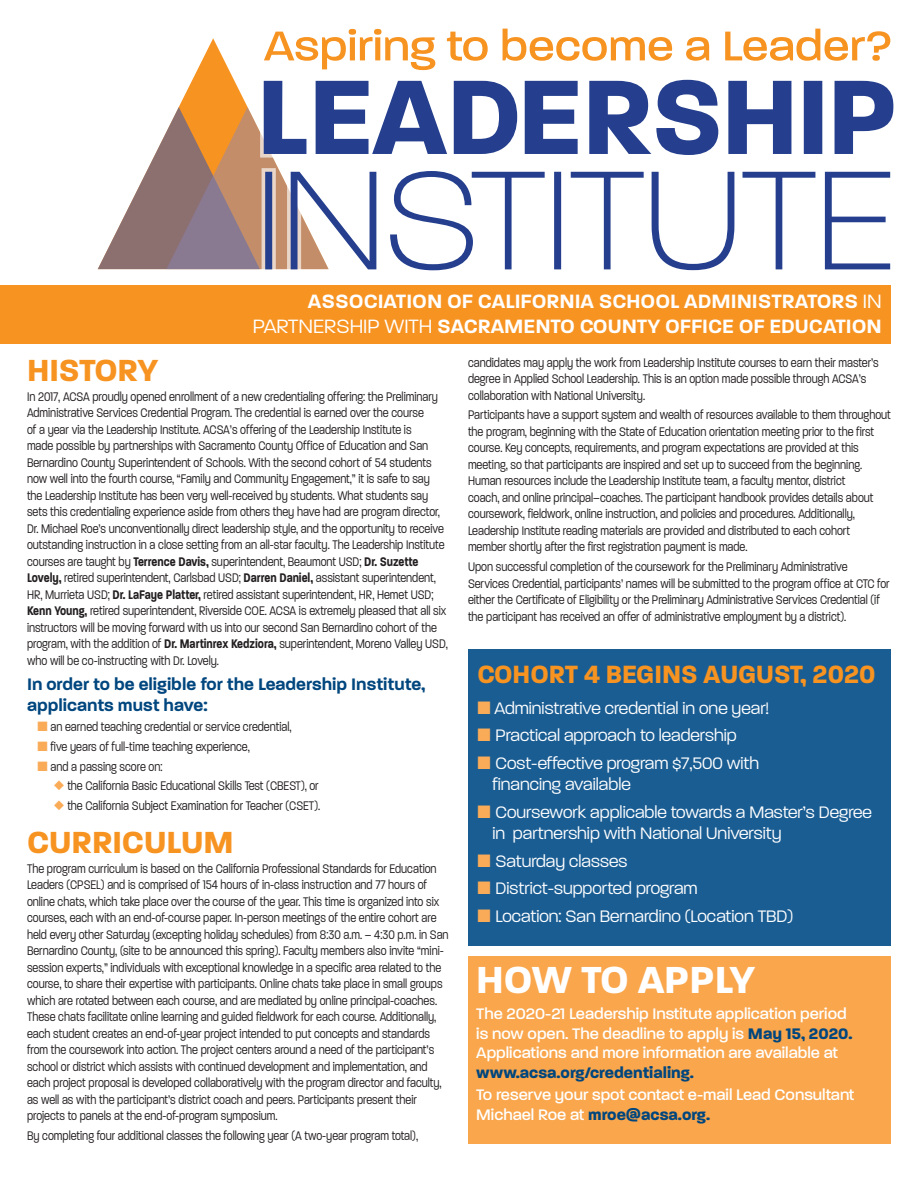
<style>
.page{position:relative;width:918px;height:1188px;background:#fff}
.page>*{position:absolute;margin:0;border:0;box-sizing:border-box;transform-origin:0 0}
.t1{font:700 40.8px "Paralucent";color:#fff}
.t2{font:700 33px "Paralucent";color:#f79321}
.t3{font:700 27px "Paralucent";color:#f79321}
.t4{font:600 20.85px/25px "Paralucent";color:#fff;text-align:right}
.t5{font:300 18px/21px "Paralucent";color:#fff}
.t6{font:600 18px/21.6px "Paralucent";color:#00467e}
.t7{font:500 16.5px/19.5px "Paralucent";color:#fff}
.t8{font:300 13.5px/16.5px "Paralucent Cond";color:#231f20}
.s1{font-weight:300}
.s2{font-weight:600}
.s3{color:#faab57}
.s4{font-weight:700;color:#00467e}
</style>
<div class="page">
<div style="left:469px;top:650px;width:422px;height:296px;background:#1a5d93"></div>
<svg style="left:273px;top:29px;width:617px;height:41px"></svg>
<svg style="left:179px;top:38px;width:150px;height:69px"></svg>
<svg style="left:98px;top:107px;width:161px;height:162px"></svg>
<svg style="left:259px;top:164px;width:632px;height:107px"></svg>
<svg style="left:259px;top:75px;width:635px;height:89px"></svg>
<svg style="left:265px;top:171px;width:625px;height:99px"></svg>
<svg style="left:264px;top:80px;width:629px;height:75px;fill:#253f8e"></svg>
<div style="left:0;top:285px;width:891px;height:58px;background:#f79321"></div>
<div style="left:469px;top:956px;width:422px;height:188px;background:#f9a64c"></div>
<p class="t4" style="left:253px;top:289px;width:631px">ASSOCIATION OF CALIFORNIA SCHOOL ADMINISTRATORS <span class="s1">IN<br>PARTNERSHIP WITH</span> SACRAMENTO COUNTY OFFICE OF EDUCATION</p>
<p class="t2" style="left:27px;top:351px;width:133px">HISTORY</p>
<p class="t8" style="left:27px;top:388px;width:422px">In 2017, ACSA proudly opened enrollment of a new credentialing offering: the Preliminary Administrative Services Credential Program. The credential is earned over the course<br>of a year via the Leadership Institute. ACSA’s offering of the Leadership Institute is<br>made possible by partnerships with Sacramento County Office of Education and San Bernardino County Superintendent of Schools. With the second cohort of 54 students now well into the fourth course, “Family and Community Engagement,” it is safe to say the Leadership Institute has been very well-received by students. What students say sets this credentialing experience aside from others they have had are program director, Dr. Michael Roe’s unconventionally direct leadership style, and the opportunity to receive outstanding instruction in a close setting from an all-star faculty. The Leadership Institute courses are taught by <span class="s2">Terrence Davis,</span> superintendent, Beaumont USD; <span class="s2">Dr. Suzette Lovely,</span> retired superintendent, Carlsbad USD; <span class="s2">Darren Daniel,</span> assistant superintendent, HR, Murrieta USD; <span class="s2">Dr. LaFaye Platter,</span> retired assistant superintendent, HR, Hemet USD; <span class="s2">Kenn Young,</span> retired superintendent, Riverside COE. ACSA is extremely pleased that all six instructors will be moving forward with us into our second San Bernardino cohort of the program, with the addition of <span class="s2">Dr. Martinrex Kedziora,</span> superintendent, Moreno Valley USD, who will be co-instructing with Dr. Lovely.</p>
<p class="t6" style="left:27px;top:673px;width:400px">In order to be eligible for the Leadership Institute, applicants must have:</p>
<p class="t8" style="left:38px;top:719px;width:255px"><span class="s3">■</span> an earned teaching credential or service credential,</p>
<p class="t8" style="left:38px;top:738px;width:214px"><span class="s3">■</span> five years of full-time teaching experience,</p>
<p class="t8" style="left:38px;top:758px;width:127px"><span class="s3">■</span> and a passing score on:</p>
<p class="t8" style="left:54px;top:778px;width:266px"><span class="s3">◆</span> the California Basic Educational Skills Test (CBEST), or</p>
<p class="t8" style="left:54px;top:797px;width:268px"><span class="s3">◆</span> the California Subject Examination for Teacher (CSET).</p>
<p class="t2" style="left:27px;top:823px;width:208px">CURRICULUM</p>
<p class="t8" style="left:27px;top:860px;width:423px">The program curriculum is based on the California Professional Standards for Education Leaders (CPSEL) and is comprised of 154 hours of in-class instruction and 77 hours of online chats, which take place over the course of the year. This time is organized into six courses, each with an end-of-course paper. In-person meetings of the entire cohort are held every other Saturday (excepting holiday schedules) from 8:30 a.m. – 4:30 p.m. in San Bernardino County, (site to be announced this spring). Faculty members also invite “mini&shy;session experts,” individuals with exceptional knowledge in a specific area related to the course, to share their expertise with participants. Online chats take place in small groups which are rotated between each course, and are mediated by online principal-coaches.<br>These chats facilitate online learning and guided fieldwork for each course. Additionally, each student creates an end-of-year project intended to put concepts and standards from the coursework into action. The project centers around a need of the participant’s school or district which assists with continued development and implementation, and each project proposal is developed collaboratively with the program director and faculty, as well as with the participant’s district coach and peers. Participants present their projects to panels at the end-of-program symposium.</p>
<p class="t8" style="left:27px;top:1127px;width:393px">By completing four additional classes the following year (A two-year program total),</p>
<p class="t8" style="left:468px;top:354px;width:412px">candidates may apply the work from Leadership Institute courses to earn their master’s degree in Applied School Leadership. This is an option made possible through ACSA’s collaboration with National University.</p>
<p class="t8" style="left:468px;top:407px;width:424px">Participants have a support system and wealth of resources available to them throughout the program, beginning with the State of Education orientation meeting prior to the first course. Key concepts, requirements, and program expectations are provided at this meeting, so that participants are inspired and set up to succeed from the beginning.<br>Human resources include the Leadership Institute team, a faculty mentor, district<br>coach, and online principal–coaches. The participant handbook provides details about coursework, fieldwork, online instruction, and policies and procedures. Additionally, Leadership Institute reading materials are provided and distributed to each cohort member shortly after the first registration payment is made.</p>
<p class="t8" style="left:468px;top:558px;width:423px">Upon successful completion of the coursework for the Preliminary Administrative Services Credential, participants’ names will be submitted to the program office at CTC for either the Certificate of Eligibility or the Preliminary Administrative Services Credential (if the participant has received an offer of administrative employment by a district).</p>
<p class="t3" style="left:477px;top:658px;width:400px">COHORT 4 BEGINS AUGUST, 2020</p>
<p class="t5" style="left:477px;top:697px;width:293px"><span class="s3">■</span> Administrative credential in one year!</p>
<p class="t5" style="left:477px;top:725px;width:261px"><span class="s3">■</span> Practical approach to leadership</p>
<p class="t5" style="left:492px;top:753px;width:268px;text-indent:-15px"><span class="s3">■</span> Cost-effective program $7,500 with financing available</p>
<p class="t5" style="left:492px;top:802px;width:381px;text-indent:-15px"><span class="s3">■</span> Coursework applicable towards a Master’s Degree in partnership with National University</p>
<p class="t5" style="left:477px;top:850px;width:151px"><span class="s3">■</span> Saturday classes</p>
<p class="t5" style="left:477px;top:878px;width:222px"><span class="s3">■</span> District-supported program</p>
<p class="t5" style="left:477px;top:906px;width:318px"><span class="s3">■</span> Location: San Bernardino (Location TBD)</p>
<p class="t1" style="left:476px;top:955px;width:280px">HOW TO APPLY</p>
<p class="t7" style="left:476px;top:1004px;width:378px">The 2020-21 Leadership Institute application period is now open. The deadline to apply is <span class="s4">May 15, 2020.<br></span>Applications and more information are available at <span class="s4">www.acsa.org/credentialing.</span></p>
<p class="t7" style="left:476px;top:1085px;width:380px">To reserve your spot contact e-mail Lead Consultant<br>Michael Roe at <span class="s4">mroe@acsa.org.</span></p>
</div>
